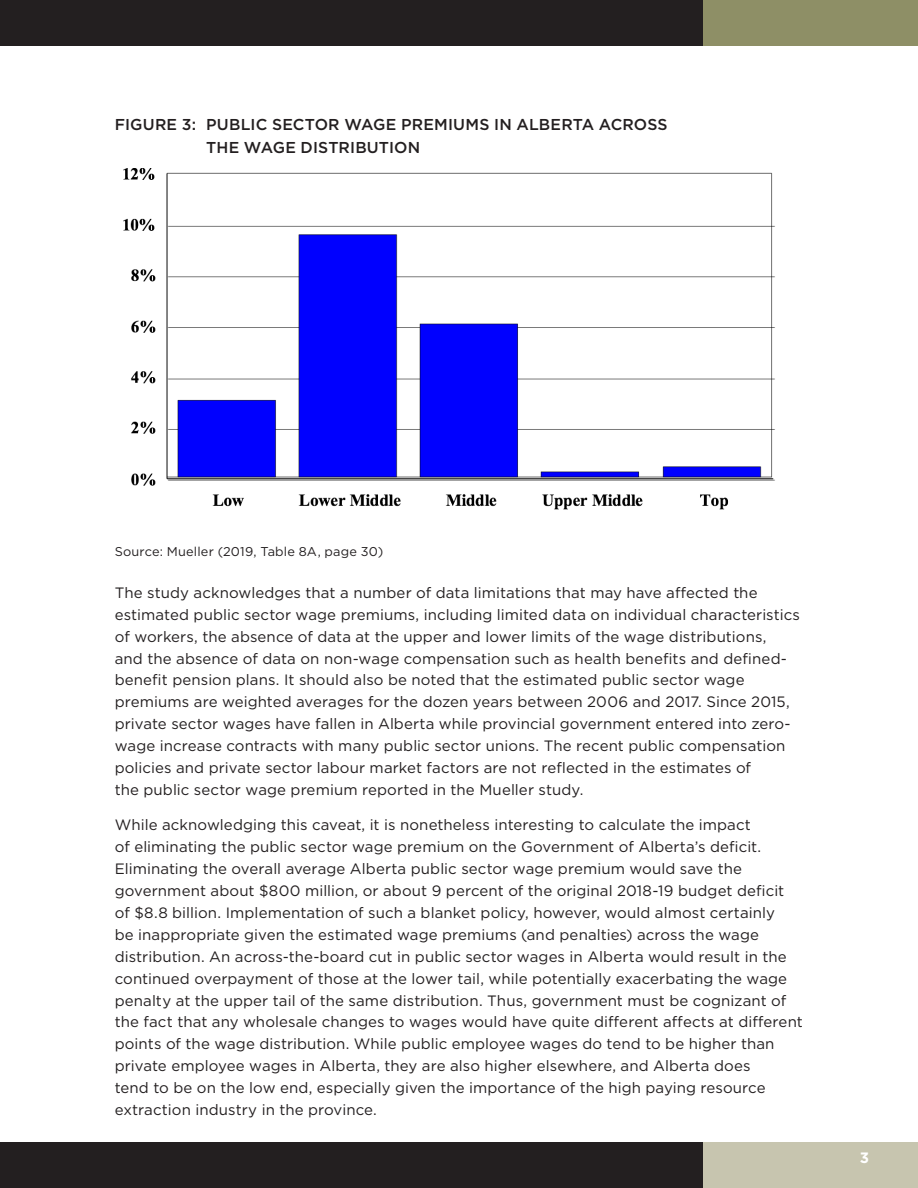
<style>
.page{position:relative;width:918px;height:1188px;background:#fff}
.page>*{position:absolute;margin:0;border:0;box-sizing:border-box;transform-origin:0 0}
.Table_Heading{font:500 15.75px/22.5px "Gotham";letter-spacing:.01em;color:#231f20}
.Body{font:15px/21.9px "Gotham";letter-spacing:.005em;color:#231f20}
.t1{font:700 15px "Gotham";color:#fff}
.Table_Source{font:12.75px "Gotham";letter-spacing:.015em;color:#231f20}
</style>
<div class="page">
<div style="left:703px;top:0;width:215px;height:45px;background:#8e8f66"></div>
<div style="left:0;top:0;width:703px;height:45px;background:#231f20"></div>
<div style="left:703px;top:1143px;width:215px;height:45px;background:#c7c5af"></div>
<div style="left:0;top:1143px;width:703px;height:45px;background:#231f20"></div>
<img style="left:123px;top:169px;width:652px;height:341px">
<p class="Table_Heading" style="left:206px;top:113px;width:463px;text-indent:-92px">FIGURE 3: PUBLIC SECTOR WAGE PREMIUMS IN ALBERTA ACROSS<br>THE WAGE DISTRIBUTION</p>
<p class="Table_Source" style="left:115px;top:543px;width:270px">Source: Mueller (2019, Table 8A, page 30)</p>
<p class="Body" style="left:115px;top:581px;width:687px">The study acknowledges that a number of data limitations that may have affected the estimated public sector wage premiums, including limited data on individual characteristics of workers, the absence of data at the upper and lower limits of the wage distributions,<br>and the absence of data on non-wage compensation such as health benefits and defined&shy;benefit pension plans. It should also be noted that the estimated public sector wage premiums are weighted averages for the dozen years between 2006 and 2017. Since 2015, private sector wages have fallen in Alberta while provincial government entered into zero&shy;wage increase contracts with many public sector unions. The recent public compensation policies and private sector labour market factors are not reflected in the estimates of<br>the public sector wage premium reported in the Mueller study.</p>
<p class="Body" style="left:115px;top:814px;width:690px">While acknowledging this caveat, it is nonetheless interesting to calculate the impact<br>of eliminating the public sector wage premium on the Government of Alberta’s deficit.<br>Eliminating the overall average Alberta public sector wage premium would save the government about $800 million, or about 9 percent of the original 2018-19 budget deficit of $8.8 billion. Implementation of such a blanket policy, however, would almost certainly<br>be inappropriate given the estimated wage premiums (and penalties) across the wage distribution. An across-the-board cut in public sector wages in Alberta would result in the continued overpayment of those at the lower tail, while potentially exacerbating the wage penalty at the upper tail of the same distribution. Thus, government must be cognizant of the fact that any wholesale changes to wages would have quite different affects at different points of the wage distribution. While public employee wages do tend to be higher than private employee wages in Alberta, they are also higher elsewhere, and Alberta does<br>tend to be on the low end, especially given the importance of the high paying resource extraction industry in the province.</p>
<p class="t1" style="left:860px;top:1148px;width:11px">3</p>
</div>
